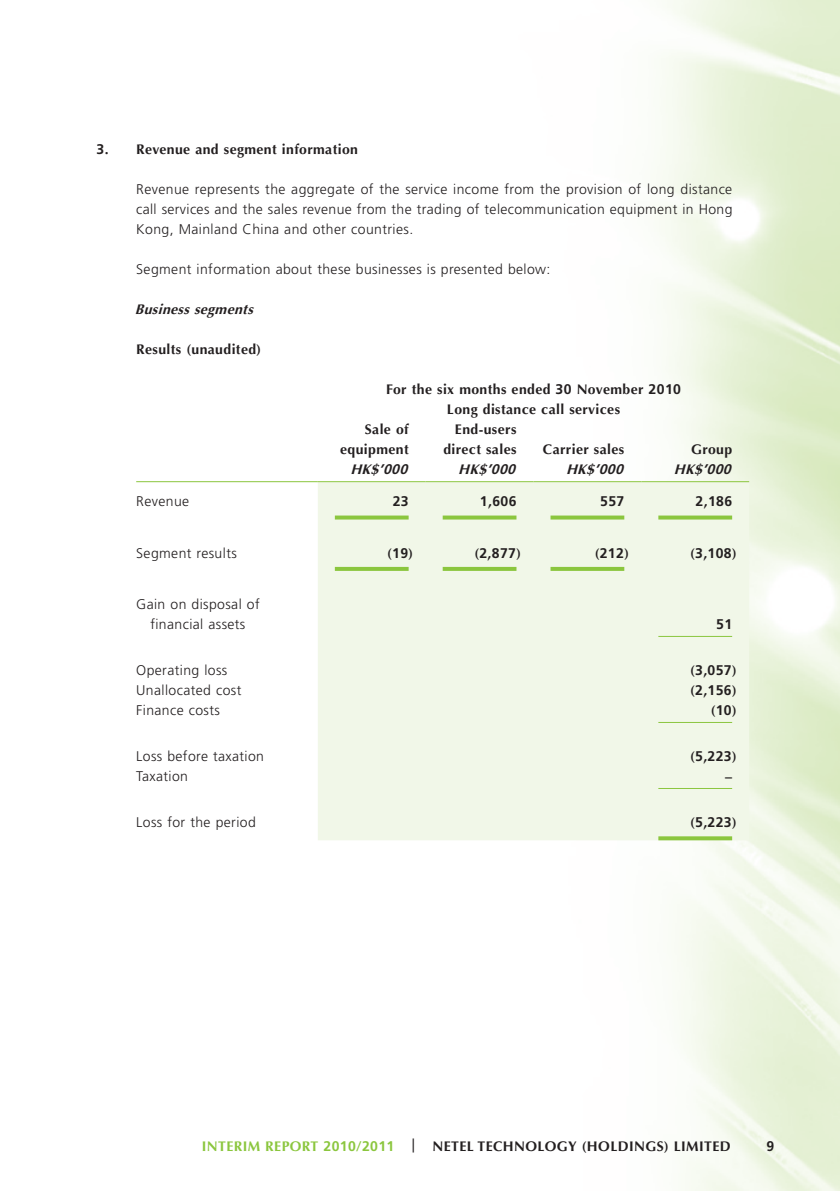
<style>
.page{position:relative;width:840px;height:1191px;background:#fff}
.page>*{position:absolute;margin:0;border:0;box-sizing:border-box;transform-origin:0 0}
.Notes{font:300 14px/20px "Frutiger LT Std";letter-spacing:.03em;color:#231f20;text-align:justify}
.Notes-2{font:700 14px "Optima LT Std";letter-spacing:.03em;color:#231f20}
.Notes-3{font:700 14px "Frutiger LT Std";letter-spacing:.03em;color:#231f20}
.Notes_HD1{font:700 14px "Optima LT Std";letter-spacing:.03em;color:#231f20}
.Notes-4{font:italic 700 14px "Frutiger LT Std";color:#231f20}
.Notes_HD2{font:italic 700 14px "Optima LT Std";color:#231f20}
.s1{font-family:"Frutiger LT Std"}
.s2{font-family:"Optima LT Std"}
.s3{color:#8bc63e}
.s4{font-family:"Frutiger LT Std";color:#8bc63e}
</style>
<div class="page">
<img style="left:136px;top:0;width:703px;height:1191px">
<div style="left:317px;top:482px;width:431px;height:358px;background:#f1f7e8"></div>
<hr style="left:136px;top:481px;width:181px;height:1px;background:#8bc63e">
<hr style="left:317px;top:481px;width:108px;height:1px;background:#8bc63e">
<hr style="left:425px;top:481px;width:108px;height:1px;background:#8bc63e">
<hr style="left:533px;top:481px;width:108px;height:1px;background:#8bc63e">
<hr style="left:641px;top:481px;width:107px;height:1px;background:#8bc63e">
<svg style="left:334px;top:515px;width:74px;height:4px"></svg>
<svg style="left:442px;top:515px;width:74px;height:4px"></svg>
<svg style="left:550px;top:515px;width:74px;height:4px"></svg>
<svg style="left:658px;top:515px;width:73px;height:4px"></svg>
<svg style="left:334px;top:567px;width:74px;height:4px"></svg>
<svg style="left:442px;top:567px;width:74px;height:4px"></svg>
<svg style="left:550px;top:567px;width:74px;height:4px"></svg>
<hr style="left:658px;top:636px;width:73px;height:1px;background:#8bc63e">
<hr style="left:658px;top:722px;width:73px;height:1px;background:#8bc63e">
<hr style="left:658px;top:788px;width:73px;height:1px;background:#8bc63e">
<svg style="left:658px;top:836px;width:73px;height:4px"></svg>
<p class="Notes_HD1" style="left:96px;top:141px;width:263px"><span class="s1">3</span>. Revenue and segment information</p>
<p class="Notes" style="left:136px;top:180px;width:597px">Revenue represents the aggregate of the service income from the provision of long distance call services and the sales revenue from the trading of telecommunication equipment in Hong Kong, Mainland China and other countries.</p>
<p class="Notes" style="left:136px;top:260px;width:415px">Segment information about these businesses is presented below:</p>
<p class="Notes_HD2" style="left:135px;top:301px;width:124px">Business segments</p>
<p class="Notes-2" style="left:136px;top:341px;width:126px">Results (unaudited)</p>
<p class="Notes-2" style="left:386px;top:381px;width:296px">For the six months ended <span class="s1">30</span> November <span class="s1">2010</span></p>
<p class="Notes-2" style="left:446px;top:401px;width:174px">Long distance call services</p>
<p class="Notes-2" style="left:364px;top:421px;width:46px">Sale of</p>
<p class="Notes-2" style="left:340px;top:441px;width:70px">equipment</p>
<p class="Notes-2" style="left:454px;top:421px;width:63px">End-users</p>
<p class="Notes-2" style="left:443px;top:441px;width:74px">direct sales</p>
<p class="Notes-2" style="left:542px;top:441px;width:83px">Carrier sales</p>
<p class="Notes-2" style="left:690px;top:441px;width:43px">Group</p>
<p class="Notes-4" style="left:350px;top:461px;width:63px"><span class="s2">HK$</span>’000</p>
<p class="Notes-4" style="left:458px;top:461px;width:63px"><span class="s2">HK$</span>’000</p>
<p class="Notes-4" style="left:565px;top:461px;width:63px"><span class="s2">HK$</span>’000</p>
<p class="Notes-4" style="left:673px;top:461px;width:63px"><span class="s2">HK$</span>’000</p>
<p class="Notes" style="left:136px;top:492px;width:54px">Revenue</p>
<p class="Notes-3" style="left:392px;top:493px;width:17px">23</p>
<p class="Notes-3" style="left:479px;top:493px;width:38px">1<span class="s2">,</span>606</p>
<p class="Notes-3" style="left:599px;top:493px;width:26px">557</p>
<p class="Notes-3" style="left:695px;top:493px;width:38px">2<span class="s2">,</span>186</p>
<p class="Notes" style="left:136px;top:543px;width:102px">Segment results</p>
<p class="Notes-2" style="left:387px;top:545px;width:28px">(<span class="s1">19</span>)</p>
<p class="Notes-3" style="left:474px;top:544px;width:48px"><span class="s2">(</span>2<span class="s2">,</span>877<span class="s2">)</span></p>
<p class="Notes-3" style="left:594px;top:544px;width:36px"><span class="s2">(</span>212<span class="s2">)</span></p>
<p class="Notes-3" style="left:689px;top:544px;width:48px"><span class="s2">(</span>3<span class="s2">,</span>108<span class="s2">)</span></p>
<p class="Notes" style="left:136px;top:594px;width:125px;text-align:center">Gain on disposal of financial assets</p>
<p class="Notes-3" style="left:715px;top:616px;width:17px">51</p>
<p class="Notes" style="left:136px;top:660px;width:93px">Operating loss</p>
<p class="Notes-3" style="left:689px;top:662px;width:48px"><span class="s2">(</span>3<span class="s2">,</span>057<span class="s2">)</span></p>
<p class="Notes" style="left:136px;top:680px;width:107px">Unallocated cost</p>
<p class="Notes-3" style="left:689px;top:682px;width:48px"><span class="s2">(</span>2<span class="s2">,</span>156<span class="s2">)</span></p>
<p class="Notes" style="left:136px;top:700px;width:85px">Finance costs</p>
<p class="Notes-2" style="left:710px;top:702px;width:28px">(<span class="s1">10</span>)</p>
<p class="Notes" style="left:136px;top:746px;width:129px">Loss before taxation</p>
<p class="Notes-3" style="left:689px;top:748px;width:48px"><span class="s2">(</span>5<span class="s2">,</span>223<span class="s2">)</span></p>
<p class="Notes" style="left:136px;top:766px;width:53px">Taxation</p>
<p class="Notes-2" style="left:724px;top:768px;width:8px">–</p>
<p class="Notes" style="left:136px;top:812px;width:121px">Loss for the period</p>
<p class="Notes-3" style="left:689px;top:814px;width:48px"><span class="s2">(</span>5<span class="s2">,</span>223<span class="s2">)</span></p>
<p class="Notes-2" style="left:202px;top:1138px;width:530px"><span class="s3">INTERIM REPORT</span> <span class="s4">2010</span><span class="s3">/</span><span class="s4">2011</span> | NETEL TECHNOLOGY (HOLDINGS) LIMITED</p>
<p class="Notes-3" style="left:766px;top:1138px;width:9px">9</p>
</div>
